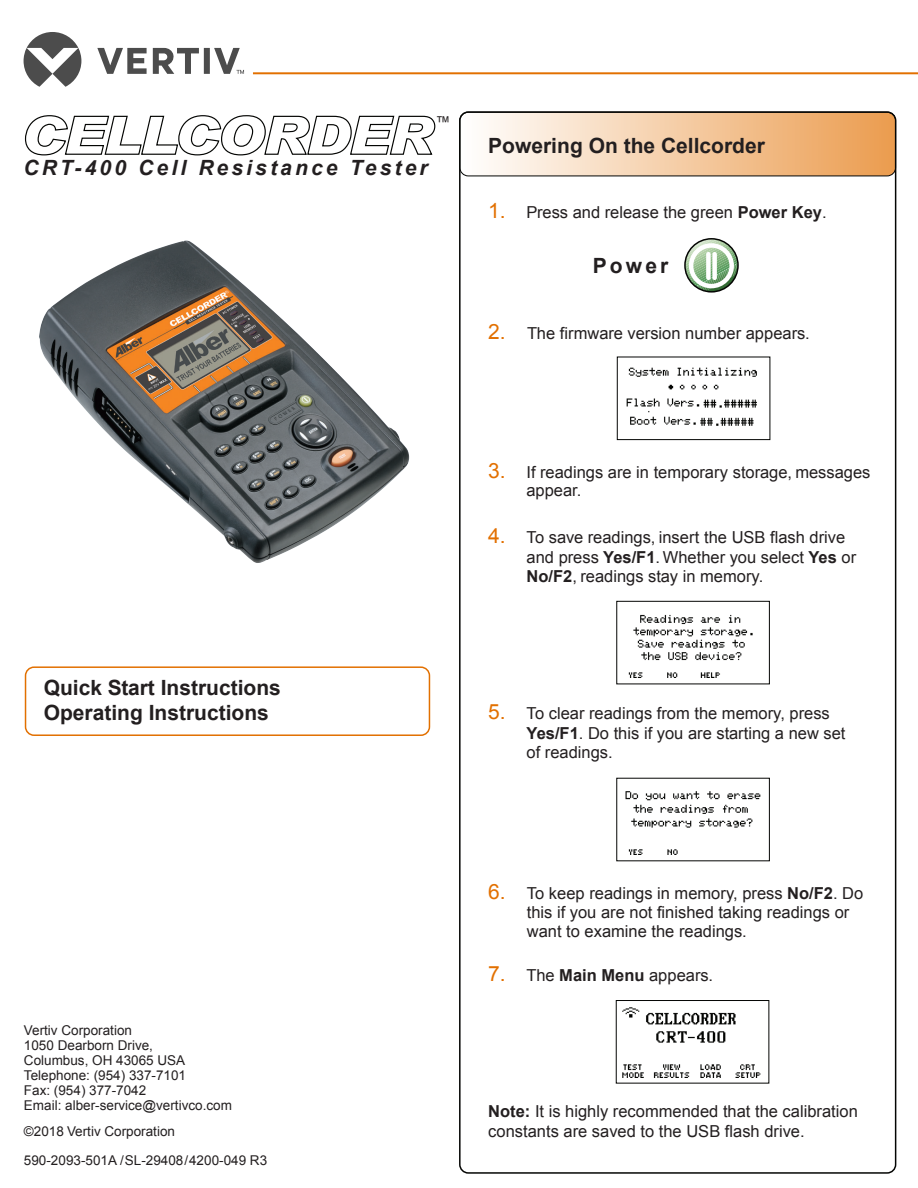
<style>
.page{position:relative;width:918px;height:1188px;background:#fff}
.page>*{position:absolute;margin:0;border:0;box-sizing:border-box;transform-origin:0 0}
.t1{font:700 21px/25.5px "Arial";color:#231f20}
.t2{font:italic 700 21px "Arial";letter-spacing:.15em;color:#231f20}
.t3{font:16.5px/19.5px "Arial";color:#231f20}
.t4{font:15px "Arial";color:#231f20}
.t5{font:13.5px/15px "Arial";color:#231f20}
.s1{font-size:21px;color:#e27000}
.s2{font-weight:700}
</style>
<div class="page">
<div style="left:616px;top:1000px;width:153px;height:84px;border:1px solid #040503"></div>
<img style="left:622px;top:1007px;width:139px;height:70px">
<svg style="left:24px;top:115px;width:412px;height:41px"></svg>
<svg style="left:685px;top:239px;width:53px;height:53px"></svg>
<div style="left:684px;top:238px;width:55px;height:55px;border:2px solid #040503;border-radius:50%"></div>
<div style="left:689px;top:243px;width:45px;height:45px;border:4px solid #fff;border-radius:50%"></div>
<div style="left:706px;top:254px;width:5px;height:24px;background:#fff"></div>
<div style="left:712px;top:254px;width:5px;height:24px;background:#fff"></div>
<svg style="left:462px;top:112px;width:434px;height:64px;background:#f4cca5"></svg>
<div style="left:459px;top:112px;width:437px;height:64px;border:1px solid #040503;border-radius:9px"></div>
<div style="left:25px;top:666px;width:405px;height:70px;border:2px solid #e27000;border-radius:9px"></div>
<hr style="left:253px;top:72px;width:665px;height:2px;background:#e27000">
<img style="left:625px;top:791px;width:136px;height:63px">
<img style="left:626px;top:367px;width:131px;height:59px">
<div style="left:617px;top:357px;width:153px;height:83px;border:1px solid #040503"></div>
<img style="left:39px;top:241px;width:371px;height:322px">
<div style="left:616px;top:601px;width:154px;height:83px;border:1px solid #040503"></div>
<img style="left:628px;top:614px;width:125px;height:64px">
<svg style="left:24px;top:32px;width:220px;height:55px"></svg>
<p class="t4" style="left:436px;top:112px;width:16px">™</p>
<p class="t2" style="left:24px;top:154px;width:406px">CRT-400 Cell Resistance Tester</p>
<p class="t1" style="left:488px;top:133px;width:278px">Powering On the Cellcorder</p>
<p class="t3" style="left:488px;top:202px;width:340px"><span class="s1">1.</span> Press and release the green <span class="s2">Power Key</span>.</p>
<p class="t1" style="left:593px;top:253px;width:77px">Power</p>
<p class="t3" style="left:488px;top:323px;width:323px"><span class="s1">2.</span> The firmware version number appears.</p>
<p class="t1" style="left:44px;top:675px;width:239px">Quick Start Instructions<br>Operating Instructions</p>
<p class="t3" style="left:526px;top:463px;width:346px;line-height:18px;text-indent:-38px"><span class="s1">3.</span> If readings are in temporary storage, messages appear.</p>
<p class="t3" style="left:527px;top:528px;width:331px;text-indent:-38px"><span class="s1">4.</span> To save readings, insert the USB flash drive and press <span class="s2">Yes/F1</span>. Whether you select <span class="s2">Yes</span> or<br><span class="s2">No/F2</span>, readings stay in memory.</p>
<p class="t3" style="left:527px;top:704px;width:320px;text-indent:-38px"><span class="s1">5.</span> To clear readings from the memory, press<br><span class="s2">Yes/F1</span>. Do this if you are starting a new set of readings.</p>
<p class="t5" style="left:24px;top:1023px;width:209px">Vertiv Corporation<br>1050 Dearborn Drive,<br>Columbus, OH 43065 USA<br>Telephone: (954) 337-7101<br>Fax: (954) 377-7042<br>Email: alber-service@vertivco.com</p>
<p class="t5" style="left:24px;top:1117px;width:245px;line-height:28.8px">©2018 Vertiv Corporation<br>590-2093-501A /SL-29408/4200-049 R3</p>
<p class="t3" style="left:527px;top:883px;width:338px;text-indent:-39px"><span class="s1">6.</span> To keep readings in memory, press <span class="s2">No/F2</span>. Do this if you are not finished taking readings or want to examine the readings.</p>
<p class="t3" style="left:488px;top:965px;width:226px"><span class="s1">7.</span> The <span class="s2">Main Menu</span> appears.</p>
<p class="t3" style="left:488px;top:1102px;width:371px"><span class="s2">Note:</span> It is highly recommended that the calibration constants are saved to the USB flash drive.</p>
</div>
